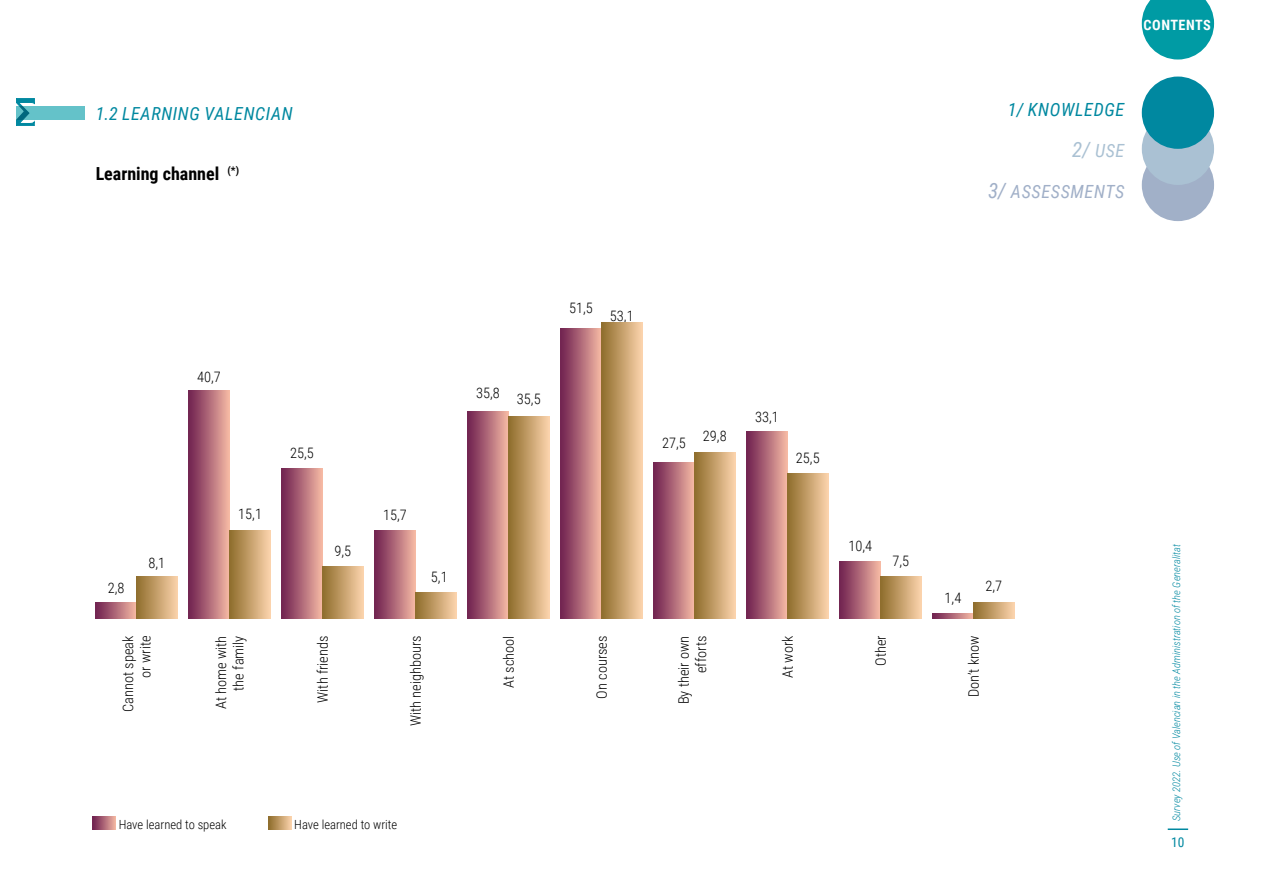
<style>
.page{position:relative;width:1263px;height:893px;background:#fff}
.page>*{position:absolute;margin:0;border:0;box-sizing:border-box;transform-origin:0 0}
.t1{font:italic 18.15px "Roboto Condensed";letter-spacing:.035em;color:#a1b0c8}
.t2{font:italic 18.15px "Roboto Condensed";letter-spacing:.035em;color:#0088a0}
.t3{font:italic 18.15px "Roboto Condensed";color:#aac1d3}
.t4{font:italic 18px "Roboto Condensed";letter-spacing:.035em;color:#0088a0}
.t5{font:700 18px "Roboto Condensed";color:#000}
.t6{font:300 14.4px/17.2px "Roboto Condensed";color:#000;text-align:right}
.t7{font:700 14.25px "Roboto Condensed";letter-spacing:.035em;color:#fff}
.t8{font:13.5px "Roboto Condensed";color:#0088a0}
.t9{font:300 12.6px "Roboto Condensed";color:#000}
.t10{font:italic 300 10.5px "Roboto Condensed";color:#0088a0}
.s1{font-size:21px}
</style>
<div class="page">
<div style="left:16px;top:106px;width:69px;height:13px;background:#64c2c9"></div>
<div style="left:1142px;top:149px;width:72px;height:72px;background:#a1b0c8;border-radius:50%"></div>
<div style="left:1142px;top:113px;width:72px;height:72px;background:#aac1d3;border-radius:50%"></div>
<div style="left:1142px;top:77px;width:72px;height:72px;background:#0088a0;border-radius:50%"></div>
<hr style="left:1168px;top:828px;width:20px;height:2px;background:#0088a0">
<svg style="left:1142px;top:0;width:72px;height:60px;background:#2aabb2"></svg>
<svg style="left:16px;top:99px;width:18px;height:27px"></svg>
<svg style="left:93px;top:816px;width:23px;height:13px"></svg>
<svg style="left:268px;top:816px;width:23px;height:13px"></svg>
<svg style="left:932px;top:613px;width:41px;height:5px"></svg>
<svg style="left:973px;top:603px;width:41px;height:15px"></svg>
<div style="left:840px;top:561px;width:40px;height:57px;background:linear-gradient(to right,#6f204f,#f0b2a1)"></div>
<div style="left:880px;top:577px;width:41px;height:41px;background:linear-gradient(to right,#8d6b29,#fad2aa)"></div>
<div style="left:747px;top:432px;width:40px;height:186px;background:linear-gradient(to right,#6f204f,#f0b2a1)"></div>
<div style="left:787px;top:473px;width:41px;height:145px;background:linear-gradient(to right,#8d6b29,#fad2aa)"></div>
<div style="left:654px;top:463px;width:40px;height:155px;background:linear-gradient(to right,#6f204f,#f0b2a1)"></div>
<div style="left:694px;top:452px;width:41px;height:166px;background:linear-gradient(to right,#8d6b29,#fad2aa)"></div>
<div style="left:561px;top:328px;width:40px;height:290px;background:linear-gradient(to right,#6f204f,#f0b2a1)"></div>
<div style="left:601px;top:323px;width:41px;height:295px;background:linear-gradient(to right,#8d6b29,#fad2aa)"></div>
<div style="left:468px;top:411px;width:40px;height:207px;background:linear-gradient(to right,#6f204f,#f0b2a1)"></div>
<div style="left:508px;top:416px;width:41px;height:202px;background:linear-gradient(to right,#8d6b29,#fad2aa)"></div>
<div style="left:375px;top:530px;width:40px;height:88px;background:linear-gradient(to right,#6f204f,#f0b2a1)"></div>
<div style="left:415px;top:592px;width:41px;height:26px;background:linear-gradient(to right,#8d6b29,#fad2aa)"></div>
<div style="left:282px;top:468px;width:40px;height:150px;background:linear-gradient(to right,#6f204f,#f0b2a1)"></div>
<div style="left:322px;top:567px;width:41px;height:51px;background:linear-gradient(to right,#8d6b29,#fad1aa)"></div>
<div style="left:189px;top:390px;width:40px;height:228px;background:linear-gradient(to right,#6f2050,#efb2a1)"></div>
<div style="left:229px;top:530px;width:41px;height:88px;background:linear-gradient(to right,#8d6b29,#fad2aa)"></div>
<svg style="left:96px;top:603px;width:40px;height:15px"></svg>
<div style="left:136px;top:577px;width:41px;height:41px;background:linear-gradient(to right,#8f6d2b,#f8d0a8)"></div>
<p class="t4" style="left:96px;top:101px;width:199px">1.2 LEARNING VALENCIAN</p>
<p class="t5" style="left:96px;top:161px;width:145px">Learning channel <sup>(*)</sup></p>
<p class="t7" style="left:1143px;top:15px;width:69px">CONTENTS</p>
<p class="t2" style="left:1008px;top:97px;width:118px">1/ KNOWLEDGE</p>
<p class="t3" style="left:1072px;top:138px;width:54px"><span class="s1">2/</span> USE</p>
<p class="t1" style="left:988px;top:179px;width:138px"><span class="s1">3/</span> ASSESSMENTS</p>
<p class="t6" style="left:569px;top:299px;width:25px">51,5</p>
<p class="t6" style="left:610px;top:306px;width:25px">53,1</p>
<p class="t6" style="left:197px;top:368px;width:25px">40,7</p>
<p class="t6" style="left:476px;top:387px;width:66px">35,8 35,5</p>
<p class="t6" style="left:755px;top:408px;width:25px">33,1</p>
<p class="t6" style="left:290px;top:444px;width:25px">25,5</p>
<p class="t6" style="left:662px;top:434px;width:25px">27,5</p>
<p class="t6" style="left:703px;top:427px;width:25px">29,8</p>
<p class="t6" style="left:796px;top:449px;width:25px">25,5</p>
<p class="t6" style="left:238px;top:504px;width:25px">15,1</p>
<p class="t6" style="left:383px;top:505px;width:25px">15,7</p>
<p class="t6" style="left:149px;top:553px;width:18px">8,1</p>
<p class="t6" style="left:334px;top:542px;width:18px">9,5</p>
<p class="t6" style="left:848px;top:537px;width:25px">10,4</p>
<p class="t6" style="left:892px;top:551px;width:18px">7,5</p>
<p class="t6" style="left:108px;top:579px;width:18px">2,8</p>
<p class="t6" style="left:431px;top:568px;width:18px">5,1</p>
<p class="t6" style="left:945px;top:588px;width:18px">1,4</p>
<p class="t6" style="left:985px;top:577px;width:18px">2,7</p>
<p class="t6" style="left:119px;top:712px;width:78px;rotate:-90deg">Cannot speak or write</p>
<p class="t6" style="left:212px;top:709px;width:75px;rotate:-90deg">At home with the family</p>
<p class="t6" style="left:314px;top:703px;width:69px;rotate:-90deg">With friends</p>
<p class="t6" style="left:407px;top:726px;width:92px;rotate:-90deg">With neighbours</p>
<p class="t6" style="left:500px;top:688px;width:54px;rotate:-90deg">At school</p>
<p class="t6" style="left:593px;top:699px;width:64px;rotate:-90deg">On courses</p>
<p class="t6" style="left:674px;top:704px;width:70px;rotate:-90deg">By their own efforts</p>
<p class="t6" style="left:778px;top:678px;width:44px;rotate:-90deg">At work</p>
<p class="t6" style="left:871px;top:666px;width:32px;rotate:-90deg">Other</p>
<p class="t6" style="left:964px;top:697px;width:63px;rotate:-90deg">Don’t know</p>
<p class="t9" style="left:119px;top:816px;width:109px">Have learned to speak</p>
<p class="t9" style="left:294px;top:816px;width:105px">Have learned to write</p>
<p class="t10" style="left:1169px;top:821px;width:279px;rotate:-90deg">Survey 2022. Use of Valencian in the Administration of the Generalitat</p>
<p class="t8" style="left:1171px;top:833px;width:15px">10</p>
</div>
